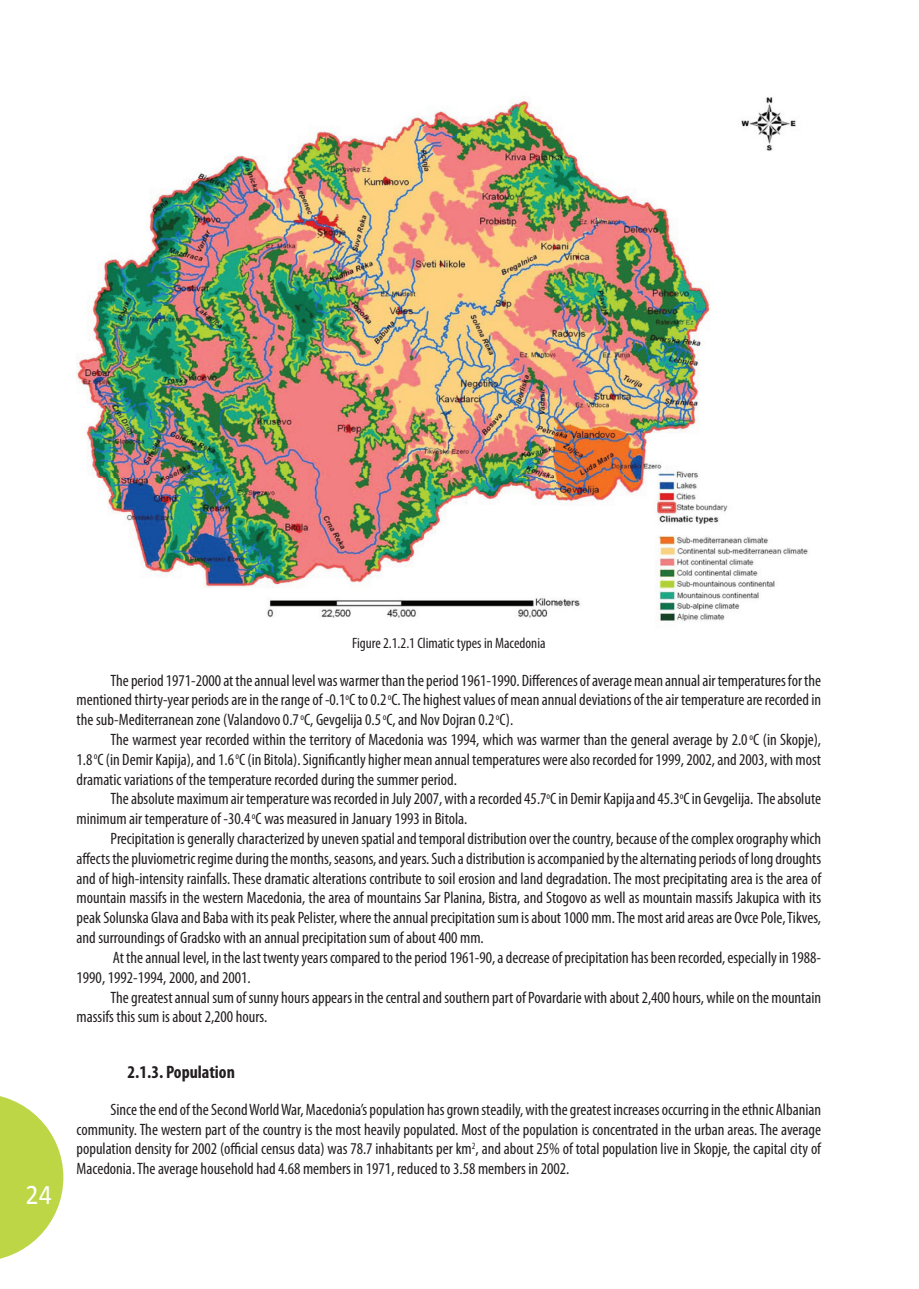
<style>
.page{position:relative;width:919px;height:1289px;background:#fff}
.page>*{position:absolute;margin:0;border:0;box-sizing:border-box;transform-origin:0 0}
.t1{font:28.5px "Calibri";color:#fff;scale:.92 1}
.t2{font:700 condensed 18px "Myriad Pro";color:#231f20}
.t3{font:condensed 16.5px/19.8px "Myriad Pro";color:#231f20;text-align:justify}
.t4{font:condensed 15px "Myriad Pro";color:#231f20}
</style>
<div class="page">
<svg style="left:0;top:1096px;width:63px;height:163px"></svg>
<img style="left:77px;top:96px;width:731px;height:525px">
<h1 class="t1" style="left:26px;top:1182px;width:30px">24</h1>
<p class="t4" style="left:352px;top:637px;width:195px">Figure 2.1.2.1 Climatic types in Macedonia</p>
<p class="t3" style="left:77px;top:671px;width:746px;text-indent:34px">The period 1971-2000 at the annual level was warmer than the period 1961-1990. Differences of average mean annual air temperatures for the mentioned thirty-year periods are in the range of -0.1<sup>o</sup>C to 0.2 <sup>o</sup>C. The highest values of mean annual deviations of the air temperature are recorded in the sub-Mediterranean zone (Valandovo 0.7 <sup>o</sup>C, Gevgelija 0.5 <sup>o</sup>C, and Nov Dojran 0.2 <sup>o</sup>C).</p>
<p class="t3" style="left:77px;top:731px;width:746px;text-indent:34px">The warmest year recorded within the territory of Macedonia was 1994, which was warmer than the general average by 2.0 <sup>o</sup>C (in Skopje), 1.8 <sup>o</sup>C (in Demir Kapija), and 1.6 <sup>o</sup>C (in Bitola). Significantly higher mean annual temperatures were also recorded for 1999, 2002, and 2003, with most dramatic variations of the temperature recorded during the summer period.</p>
<p class="t3" style="left:77px;top:790px;width:746px;text-indent:34px">The absolute maximum air temperature was recorded in July 2007, with a recorded 45.7<sup>o</sup>C in Demir Kapijaand 45.3<sup>o</sup>C in Gevgelija. The absolute minimum air temperature of -30.4 <sup>o</sup>C was measured in January 1993 in Bitola.</p>
<p class="t3" style="left:77px;top:830px;width:746px;text-indent:34px">Precipitation is generally characterized by uneven spatial and temporal distribution over the country, because of the complex orography which affects the pluviometric regime during the months, seasons, and years. Such a distribution is accompanied by the alternating periods of long droughts and of high-intensity rainfalls. These dramatic alterations contribute to soil erosion and land degradation. The most precipitating area is the area of mountain massifs in the western Macedonia, the area of mountains Sar Planina, Bistra, and Stogovo as well as mountain massifs Jakupica with its peak Solunska Glava and Baba with its peak Pelister, where the annual precipitation sum is about 1000 mm. The most arid areas are Ovce Pole, Tikves, and surroundings of Gradsko with an annual precipitation sum of about 400 mm.</p>
<p class="t3" style="left:77px;top:949px;width:746px;text-indent:36px">At the annual level, in the last twenty years compared to the period 1961-90, a decrease of precipitation has been recorded, especially in 1988-<br>1990, 1992-1994, 2000, and 2001.</p>
<p class="t3" style="left:77px;top:988px;width:746px;text-indent:34px">The greatest annual sum of sunny hours appears in the central and southern part of Povardarie with about 2,400 hours, while on the mountain massifs this sum is about 2,200 hours.</p>
<p class="t2" style="left:128px;top:1065px;width:109px">2.1.3. Population</p>
<p class="t3" style="left:77px;top:1100px;width:746px;text-indent:34px">Since the end of the Second World War, Macedonia’s population has grown steadily, with the greatest increases occurring in the ethnic Albanian community. The western part of the country is the most heavily populated. Most of the population is concentrated in the urban areas. The average population density for 2002 (official census data) was 78.7 inhabitants per km<sup>2</sup>, and about 25% of total population live in Skopje, the capital city of Macedonia. The average household had 4.68 members in 1971, reduced to 3.58 members in 2002.</p>
</div>
